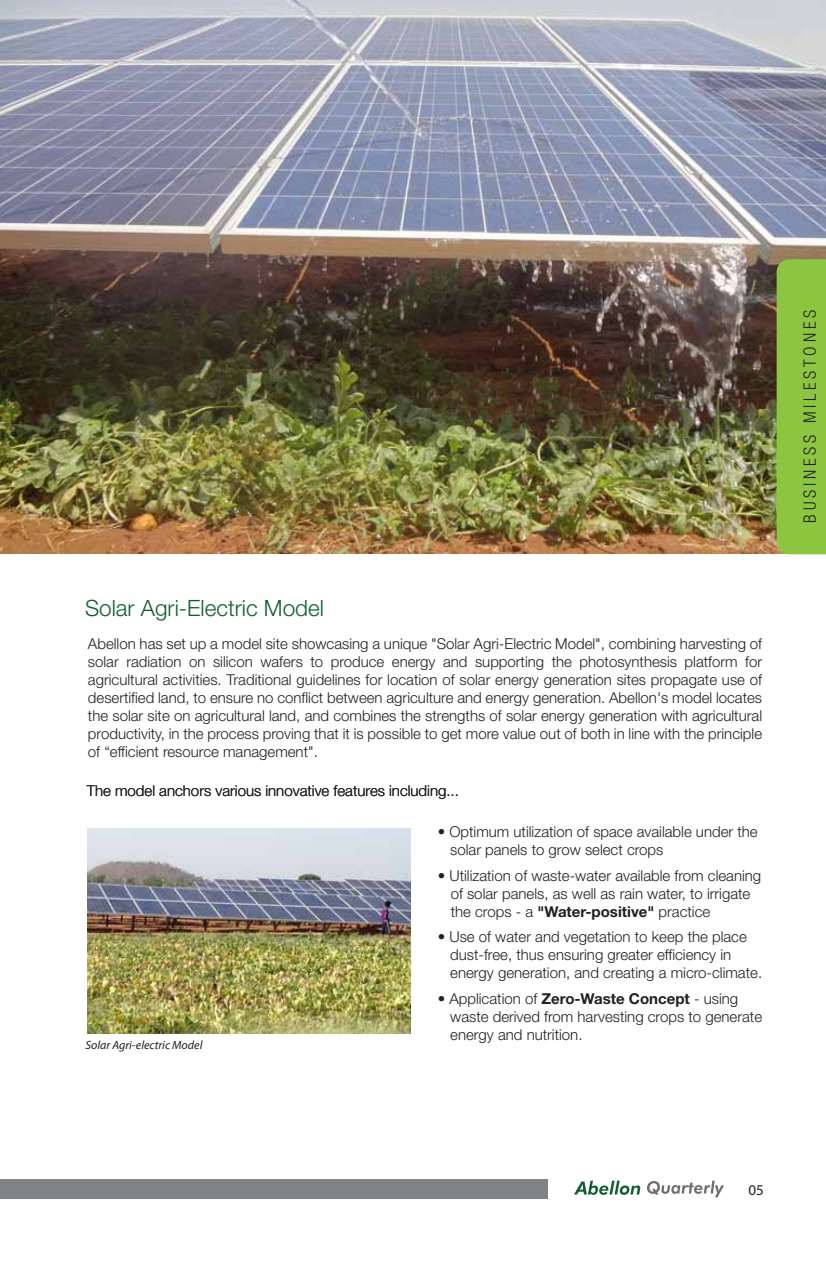
<style>
.page{position:relative;width:826px;height:1263px;background:#fff}
.page>*{position:absolute;margin:0;border:0;box-sizing:border-box;transform-origin:0 0}
.t1{font:300 22.5px "Helvetica Neue";color:#115e32}
.t2{font:300 condensed 17.1px "Helvetica Neue";letter-spacing:.22em;color:#231f20}
.t3{font:300 15px/18px "Helvetica Neue";color:#231f20}
.t4{font:15px "Myriad Pro";color:#231f20}
.t5{font:italic 12px "Myriad Pro";color:#231f20}
.s1{font-weight:700}
</style>
<div class="page">
<div style="left:0;top:1179px;width:547px;height:19px;background:#818385"></div>
<svg style="left:574px;top:1181px;width:66px;height:14px"></svg>
<svg style="left:647px;top:1180px;width:77px;height:17px"></svg>
<img style="left:88px;top:829px;width:323px;height:204px">
<img style="left:0;top:0;width:826px;height:553px">
<div style="left:776px;top:259px;width:50px;height:295px;background:#8cc640"></div>
<p class="t1" style="left:85px;top:595px;width:240px">Solar Agri-Electric Model</p>
<p class="t3" style="left:88px;top:634px;width:675px;text-align:justify">Abellon has set up a model site showcasing a unique "Solar Agri-Electric Model", combining harvesting of solar radiation on silicon wafers to produce energy and supporting the photosynthesis platform for agricultural activities. Traditional guidelines for location of solar energy generation sites propagate use of desertified land, to ensure no conflict between agriculture and energy generation. Abellon's model locates the solar site on agricultural land, and combines the strengths of solar energy generation with agricultural productivity, in the process proving that it is possible to get more value out of both in line with the principle of “efficient resource management".</p>
<p class="t3" style="left:87px;top:781px;width:374px">The model anchors various innovative features including...</p>
<p class="t3" style="left:450px;top:823px;width:309px;text-indent:-12px">• Optimum utilization of space available under the solar panels to grow select crops</p>
<p class="t3" style="left:450px;top:866px;width:312px;text-indent:-13px">• Utilization of waste-water available from cleaning of solar panels, as well as rain water, to irrigate the crops - a <span class="s1">"Water-positive"</span> practice</p>
<p class="t3" style="left:450px;top:928px;width:313px;text-indent:-12px">• Use of water and vegetation to keep the place dust-free, thus ensuring greater efficiency in energy generation, and creating a micro-climate.</p>
<p class="t3" style="left:450px;top:989px;width:313px;text-indent:-12px">• Application of <span class="s1">Zero-Waste Concept</span> - using waste derived from harvesting crops to generate energy and nutrition.</p>
<p class="t5" style="left:85px;top:1037px;width:119px">Solar Agri-electric Model</p>
<p class="t2" style="left:800px;top:523px;width:214px;rotate:-90deg">BUSINESS MILESTONES</p>
<p class="t4" style="left:748px;top:1181px;width:17px">05</p>
</div>
